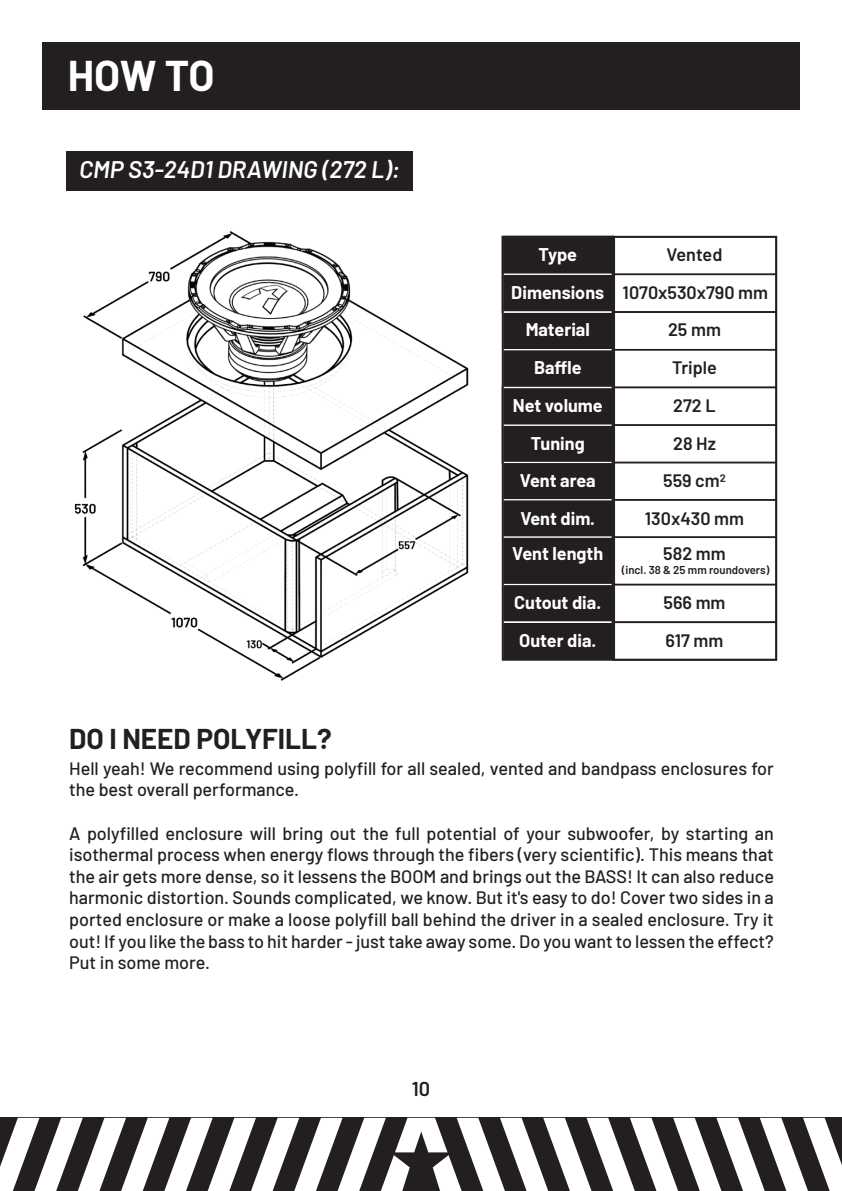
<style>
.page{position:relative;width:842px;height:1191px;background:#fff}
.page>*{position:absolute;margin:0;border:0;box-sizing:border-box;transform-origin:0 0}
.t1{font:700 42px "Barlow";color:#fff}
.t2{font:700 28px "Barlow";color:#231f20}
.t3{font:italic 600 24px "Barlow";color:#fff}
.t4{font:600 20px "Barlow";color:#231f20}
.t5{font:500 18px/21.6px "Barlow";color:#231f20}
.t6{font:700 18px/38px "Barlow";color:#fff;text-align:center}
.t7{font:600 18px/38px "Barlow";color:#231f20;text-align:center}
.t8{font:600 11.4px "Barlow";color:#231f20}
</style>
<div class="page">
<div style="left:43px;top:43px;width:757px;height:67px;background:#231f20"></div>
<svg style="left:0;top:1117px;width:842px;height:74px"></svg>
<div style="left:66px;top:151px;width:347px;height:39px;background:#231f20"></div>
<img style="left:74px;top:230px;width:395px;height:451px">
<div style="left:502px;top:236px;width:111px;height:39px;background:#231f20"></div>
<div style="left:613px;top:273px;width:164px;height:39px;border:1px solid #231f20"></div>
<div style="left:502px;top:312px;width:111px;height:38px;background:#231f20;border:1px solid #fff"></div>
<div style="left:502px;top:349px;width:111px;height:39px;background:#231f20;border:1px solid #fff"></div>
<div style="left:613px;top:311px;width:164px;height:39px;border:1px solid #231f20"></div>
<div style="left:613px;top:349px;width:164px;height:39px;border:1px solid #231f20"></div>
<div style="left:502px;top:274px;width:111px;height:38px;background:#231f20;border:1px solid #fff"></div>
<div style="left:613px;top:387px;width:164px;height:39px;border:1px solid #231f20"></div>
<div style="left:613px;top:424px;width:164px;height:39px;border:1px solid #231f20"></div>
<div style="left:502px;top:424px;width:111px;height:39px;background:#231f20"></div>
<div style="left:502px;top:387px;width:111px;height:39px;background:#231f20;border:1px solid #fff"></div>
<div style="left:613px;top:462px;width:164px;height:39px;border:1px solid #231f20"></div>
<div style="left:502px;top:462px;width:111px;height:38px;background:#231f20;border:1px solid #fff"></div>
<div style="left:613px;top:499px;width:164px;height:39px;border:1px solid #231f20"></div>
<div style="left:502px;top:499px;width:111px;height:39px;background:#231f20;border:1px solid #fff"></div>
<div style="left:613px;top:536px;width:164px;height:49px;border:1px solid #231f20"></div>
<div style="left:502px;top:536px;width:111px;height:49px;background:#231f20;border:1px solid #fff"></div>
<div style="left:613px;top:584px;width:164px;height:39px;border:1px solid #231f20"></div>
<div style="left:502px;top:584px;width:111px;height:38px;background:#231f20;border:1px solid #fff"></div>
<div style="left:613px;top:621px;width:164px;height:39px;border:1px solid #231f20"></div>
<div style="left:502px;top:622px;width:111px;height:38px;background:#231f20;border:1px solid #fff"></div>
<div style="left:502px;top:236px;width:112px;height:424px;border:2px solid #231f20"></div>
<div style="left:612px;top:236px;width:165px;height:424px;border:2px solid #231f20"></div>
<h1 class="t1" style="left:68px;top:45px;width:148px">HOW TO</h1>
<h3 class="t3" style="left:79px;top:152px;width:323px">CMP S3-24D1 DRAWING (272 L):</h3>
<p class="t6" style="left:538px;top:234px;width:40px">Type</p>
<p class="t7" style="left:623px;top:234px;width:147px">Vented<br>1070x530x790 mm</p>
<p class="t6" style="left:526px;top:309px;width:66px">Material<br>Baffle</p>
<p class="t7" style="left:668px;top:309px;width:54px;text-align:left">25 mm<br>Triple</p>
<p class="t6" style="left:511px;top:272px;width:94px">Dimensions</p>
<p class="t6" style="left:513px;top:385px;width:91px">Net volume</p>
<p class="t7" style="left:673px;top:385px;width:44px">272 L</p>
<p class="t6" style="left:531px;top:423px;width:55px">Tuning</p>
<p class="t7" style="left:673px;top:423px;width:44px">28 Hz</p>
<p class="t6" style="left:520px;top:460px;width:77px">Vent area</p>
<p class="t7" style="left:663px;top:460px;width:64px">559 cm2</p>
<p class="t6" style="left:520px;top:497px;width:76px">Vent dim.</p>
<p class="t7" style="left:645px;top:499px;width:101px;line-height:35.4px">130x430 mm<br>582 mm</p>
<p class="t8" style="left:622px;top:561px;width:149px">(incl. 38 &amp; 25 mm roundovers)</p>
<p class="t6" style="left:512px;top:533px;width:92px">Vent length</p>
<p class="t6" style="left:514px;top:582px;width:88px">Cutout dia.</p>
<p class="t7" style="left:663px;top:582px;width:64px">566 mm</p>
<p class="t6" style="left:519px;top:620px;width:79px">Outer dia.</p>
<p class="t7" style="left:665px;top:620px;width:59px">617 mm</p>
<h2 class="t2" style="left:69px;top:718px;width:264px">DO I NEED POLYFILL?</h2>
<p class="t5" style="left:69px;top:756px;width:706px">Hell yeah! We recommend using polyfill for all sealed, vented and bandpass enclosures for the best overall performance.</p>
<p class="t5" style="left:69px;top:821px;width:706px;text-align:justify">A polyfilled enclosure will bring out the full potential of your subwoofer, by starting an isothermal process when energy flows through the fibers (very scientific). This means that the air gets more dense, so it lessens the BOOM and brings out the BASS! It can also reduce harmonic distortion. Sounds complicated, we know. But it's easy to do! Cover two sides in a ported enclosure or make a loose polyfill ball behind the driver in a sealed enclosure. Try it out! If you like the bass to hit harder - just take away some. Do you want to lessen the effect?<br>Put in some more.</p>
<p class="t4" style="left:412px;top:1073px;width:20px">10</p>
</div>
